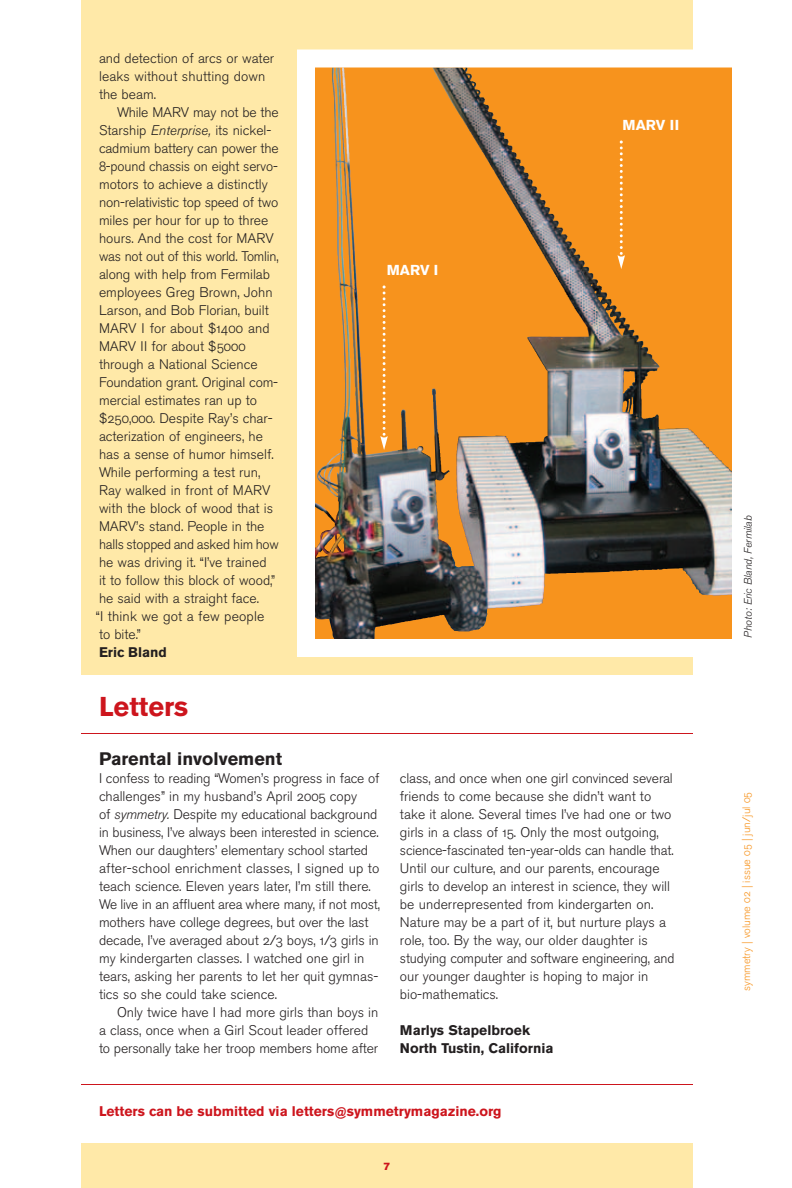
<style>
.page{position:relative;width:792px;height:1188px;background:#fff}
.page>*{position:absolute;margin:0;border:0;box-sizing:border-box;transform-origin:0 0}
.t1{font:700 27px "Akzidenz Grotesk BE";color:#cd151d}
.t2{font:700 18px "Akzidenz Grotesk BE";color:#231f20}
.t3{font:700 14.25px "Akzidenz Grotesk BE";color:#fff}
.t4{font:13.8px/18px "Akzidenz Grotesk BE Light Os F";color:#231f20}
.t5{font:700 13.8px "Akzidenz Grotesk BE";color:#cd151d}
.t6{font:700 13.8px/18px "Akzidenz Grotesk BE";color:#231f20}
.t7{font:10.8px "Akzidenz Grotesk BE Light Os F";color:#f7931d}
.t8{font:10.8px "Akzidenz Grotesk BE Lig It Os F";color:#231f20}
.t9{font:10.5px "Akzidenz Grotesk BE Super";color:#cd151d}
.s1{font-family:"Akzidenz Grotesk BE Lig It Os F"}
.s2{font-family:"Akzidenz Grotesk BE";font-weight:300;font-style:italic}
</style>
<div class="page">
<div style="left:81px;top:0;width:612px;height:1188px;background:#ffe9a8"></div>
<img style="left:316px;top:69px;width:415px;height:569px">
<img style="left:316px;top:69px;width:29px;height:479px">
<div style="left:297px;top:50px;width:453px;height:607px;border:18px solid #fff"></div>
<svg style="left:380px;top:285px;width:8px;height:165px"></svg>
<svg style="left:618px;top:141px;width:7px;height:128px"></svg>
<div style="left:81px;top:675px;width:612px;height:468px;background:#fff"></div>
<hr style="left:81px;top:733px;width:612px;height:1px;background:#cd151d">
<hr style="left:81px;top:1084px;width:612px;height:1px;background:#cd151d">
<p class="t4" style="left:99px;top:51px;width:177px">and detection of arcs or water leaks without shutting down the beam.</p>
<p class="t4" style="left:96px;top:105px;width:184px;text-indent:21px">While MARV may not be the<br>Starship <span class="s1">Enterprise,</span> its nickel&shy;cadmium battery can power the<br>8-pound chassis on eight servo&shy;motors to achieve a distinctly non-relativistic top speed of two miles per hour for up to three hours. And the cost for MARV was not out of this world. Tomlin, along with help from Fermilab employees Greg Brown, John<br>Larson, and Bob Florian, built<br>MARV I for about $1400 and<br>MARV II for about $5000 through a National Science<br>Foundation grant. Original com&shy;mercial estimates ran up to $250,000. Despite Ray’s char&shy;acterization of engineers, he has a sense of humor himself.<br>While performing a test run,<br>Ray walked in front of MARV with the block of wood that is<br>MARV’s stand. People in the halls stopped and asked him how he was driving it. “I’ve trained<br>it to follow this block of wood,” he said with a straight face.<br>“I think we got a few people to bite.”</p>
<p class="t6" style="left:99px;top:644px;width:70px">Eric Bland</p>
<p class="t3" style="left:387px;top:264px;width:53px">MARV I</p>
<p class="t3" style="left:623px;top:120px;width:58px">MARV II</p>
<h1 class="t1" style="left:99px;top:696px;width:91px">Letters</h1>
<h2 class="t2" style="left:99px;top:752px;width:185px">Parental involvement</h2>
<p class="t4" style="left:99px;top:771px;width:283px">I confess to reading “Women’s progress in face of challenges” in my husband’s April 2005 copy<br>of <span class="s2">symmetry.</span> Despite my educational background in business, I’ve always been interested in science.<br>When our daughters’ elementary school started after-school enrichment classes, I signed up to teach science. Eleven years later, I’m still there.<br>We live in an affluent area where many, if not most, mothers have college degrees, but over the last decade, I’ve averaged about 2/3 boys, 1/3 girls in my kindergarten classes. I watched one girl in tears, asking her parents to let her quit gymnas&shy;tics so she could take science.</p>
<p class="t4" style="left:99px;top:1005px;width:281px;text-indent:18px">Only twice have I had more girls than boys in a class, once when a Girl Scout leader offered to personally take her troop members home after</p>
<p class="t4" style="left:400px;top:771px;width:276px">class, and once when one girl convinced several friends to come because she didn’t want to take it alone. Several times I’ve had one or two girls in a class of 15. Only the most outgoing, science-fascinated ten-year-olds can handle that.<br>Until our culture, and our parents, encourage girls to develop an interest in science, they will be underrepresented from kindergarten on.<br>Nature may be a part of it, but nurture plays a role, too. By the way, our older daughter is studying computer and software engineering, and our younger daughter is hoping to major in bio-mathematics.</p>
<p class="t6" style="left:400px;top:1022px;width:155px">Marlys Stapelbroek<br>North Tustin, California</p>
<p class="t5" style="left:99px;top:1106px;width:404px">Letters can be submitted via letters@symmetrymagazine.org</p>
<p class="t9" style="left:384px;top:1163px;width:8px">7</p>
<p class="t8" style="left:744px;top:638px;width:124px;rotate:-90deg">Photo: Eric Bland, Fermilab</p>
<p class="t7" style="left:743px;top:991px;width:200px;rotate:-90deg">symmetry | volume 02 | issue 05 | jun/jul 05</p>
</div>
